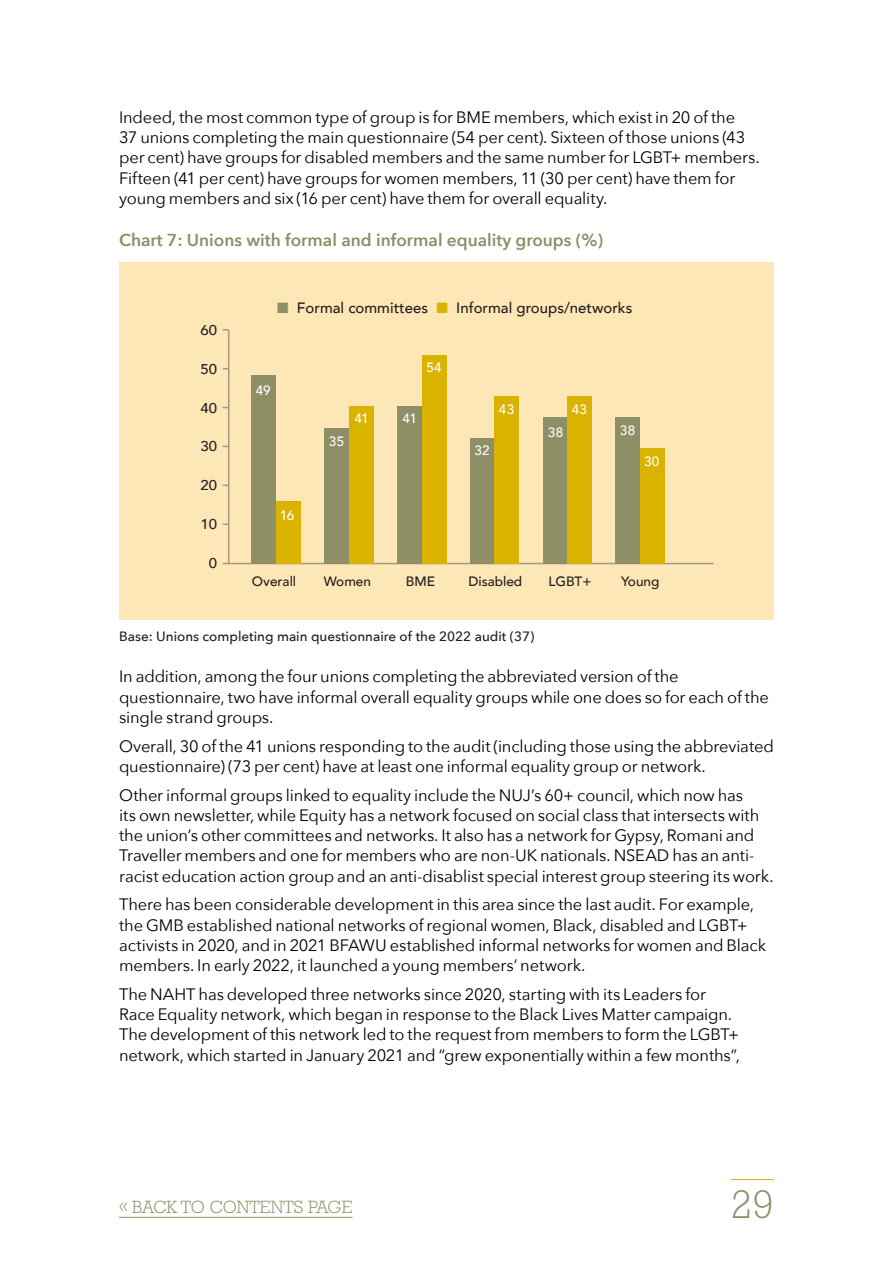
<style>
.page{position:relative;width:893px;height:1263px;background:#fff}
.page>*{position:absolute;margin:0;border:0;box-sizing:border-box;transform-origin:0 0}
.t1{font:300 40.5px "Rockwell Std";color:#8e8f66}
.t2{font:300 18px "Rockwell Std";color:#8e8f66}
.Charts{font:600 17.25px "Avenir Next";color:#8e8f66}
.Text{font:16.5px/20.2px "Avenir Next";letter-spacing:-.01em;color:#000}
.t3{font:500 15px "Avenir";color:#231f20}
.t4{font:500 14.1px "Avenir";color:#231f20;scale:1.06 1}
.Base{font:500 13.5px "Avenir Next";color:#231f20}
.t5{font:500 13.5px "Avenir";color:#231f20}
.t6{font:500 13.5px "Avenir";letter-spacing:.015em;color:#fff}
.s1{color:#8e8f66}
.s2{color:#dab300}
</style>
<div class="page">
<hr style="left:731px;top:1179px;width:43px;height:1px;background:#dab300">
<hr style="left:119px;top:1217px;width:234px;height:1px;background:#8e8f66">
<div style="left:119px;top:262px;width:655px;height:357px;background:#fee7b6"></div>
<svg style="left:227px;top:329px;width:486px;height:235px"></svg>
<svg style="left:223px;top:523px;width:6px;height:2px"></svg>
<div style="left:252px;top:375px;width:24px;height:189px;background:#8e8f66"></div>
<div style="left:276px;top:501px;width:25px;height:63px;background:#dab300"></div>
<div style="left:324px;top:428px;width:25px;height:136px;background:#8e8f66"></div>
<div style="left:349px;top:406px;width:24px;height:158px;background:#dab300"></div>
<div style="left:397px;top:406px;width:25px;height:158px;background:#8e8f66"></div>
<div style="left:422px;top:355px;width:24px;height:209px;background:#dab300"></div>
<div style="left:470px;top:438px;width:24px;height:126px;background:#8e8f66"></div>
<div style="left:495px;top:396px;width:24px;height:168px;background:#dab300"></div>
<div style="left:543px;top:417px;width:24px;height:147px;background:#8e8f66"></div>
<div style="left:567px;top:396px;width:25px;height:168px;background:#dab300"></div>
<div style="left:616px;top:417px;width:24px;height:147px;background:#8e8f66"></div>
<div style="left:640px;top:449px;width:25px;height:115px;background:#dab300"></div>
<p class="Text" style="left:119px;top:106px;width:642px">Indeed, the most common type of group is for BME members, which exist in 20 of the<br>37 unions completing the main questionnaire (54 per cent). Sixteen of those unions (43 per cent) have groups for disabled members and the same number for LGBT+ members.<br>Fifteen (41 per cent) have groups for women members, 11 (30 per cent) have them for young members and six (16 per cent) have them for overall equality.</p>
<p class="Charts" style="left:119px;top:225px;width:486px">Chart 7: Unions with formal and informal equality groups (%)</p>
<p class="t4" style="left:201px;top:318px;width:17px">60</p>
<p class="t4" style="left:201px;top:357px;width:17px">50</p>
<p class="t4" style="left:201px;top:395px;width:17px">40</p>
<p class="t4" style="left:201px;top:434px;width:17px">30</p>
<p class="t4" style="left:201px;top:473px;width:17px">20</p>
<p class="t4" style="left:201px;top:512px;width:17px">10</p>
<p class="t4" style="left:209px;top:551px;width:9px">0</p>
<p class="t3" style="left:277px;top:295px;width:357px"><span class="s1">■</span> Formal committees <span class="s2">■</span> Informal groups/networks</p>
<p class="t6" style="left:256px;top:379px;width:16px">49</p>
<p class="t6" style="left:280px;top:504px;width:16px">16</p>
<p class="t6" style="left:426px;top:355px;width:17px">54</p>
<p class="t6" style="left:329px;top:429px;width:17px">35</p>
<p class="t6" style="left:354px;top:407px;width:16px">41</p>
<p class="t6" style="left:403px;top:407px;width:16px">41</p>
<p class="t6" style="left:499px;top:398px;width:17px">43</p>
<p class="t6" style="left:475px;top:439px;width:17px">32</p>
<p class="t6" style="left:548px;top:420px;width:17px">38</p>
<p class="t6" style="left:572px;top:398px;width:17px">43</p>
<p class="t6" style="left:620px;top:418px;width:17px">38</p>
<p class="t6" style="left:644px;top:450px;width:17px">30</p>
<p class="t5" style="left:252px;top:570px;width:46px">Overall</p>
<p class="t5" style="left:324px;top:570px;width:49px">Women</p>
<p class="t5" style="left:406px;top:570px;width:31px">BME</p>
<p class="t5" style="left:468px;top:570px;width:55px">Disabled</p>
<p class="t5" style="left:548px;top:570px;width:45px">LGBT+</p>
<p class="t5" style="left:621px;top:570px;width:40px">Young</p>
<p class="Base" style="left:119px;top:625px;width:417px">Base: Unions completing main questionnaire of the 2022 audit (37)</p>
<p class="Text" style="left:119px;top:666px;width:651px">In addition, among the four unions completing the abbreviated version of the questionnaire, two have informal overall equality groups while one does so for each of the single strand groups.</p>
<p class="Text" style="left:119px;top:735px;width:656px">Overall, 30 of the 41 unions responding to the audit (including those using the abbreviated questionnaire) (73 per cent) have at least one informal equality group or network.</p>
<p class="Text" style="left:119px;top:784px;width:656px">Other informal groups linked to equality include the NUJ’s 60+ council, which now has<br>its own newsletter, while Equity has a network focused on social class that intersects with the union’s other committees and networks. It also has a network for Gypsy, Romani and Traveller members and one for members who are non-UK nationals. NSEAD has an anti&shy;racist education action group and an anti-disablist special interest group steering its work.</p>
<p class="Text" style="left:119px;top:894px;width:648px">There has been considerable development in this area since the last audit. For example, the GMB established national networks of regional women, Black, disabled and LGBT+ activists in 2020, and in 2021 BFAWU established informal networks for women and Black members. In early 2022, it launched a young members’ network.</p>
<p class="Text" style="left:119px;top:983px;width:622px">The NAHT has developed three networks since 2020, starting with its Leaders for Race Equality network, which began in response to the Black Lives Matter campaign.<br>The development of this network led to the request from members to form the LGBT+ network, which started in January 2021 and “grew exponentially within a few months”,</p>
<p class="t2" style="left:119px;top:1196px;width:235px">« BACK TO CONTENTS PAGE</p>
<h1 class="t1" style="left:731px;top:1181px;width:45px">29</h1>
</div>
